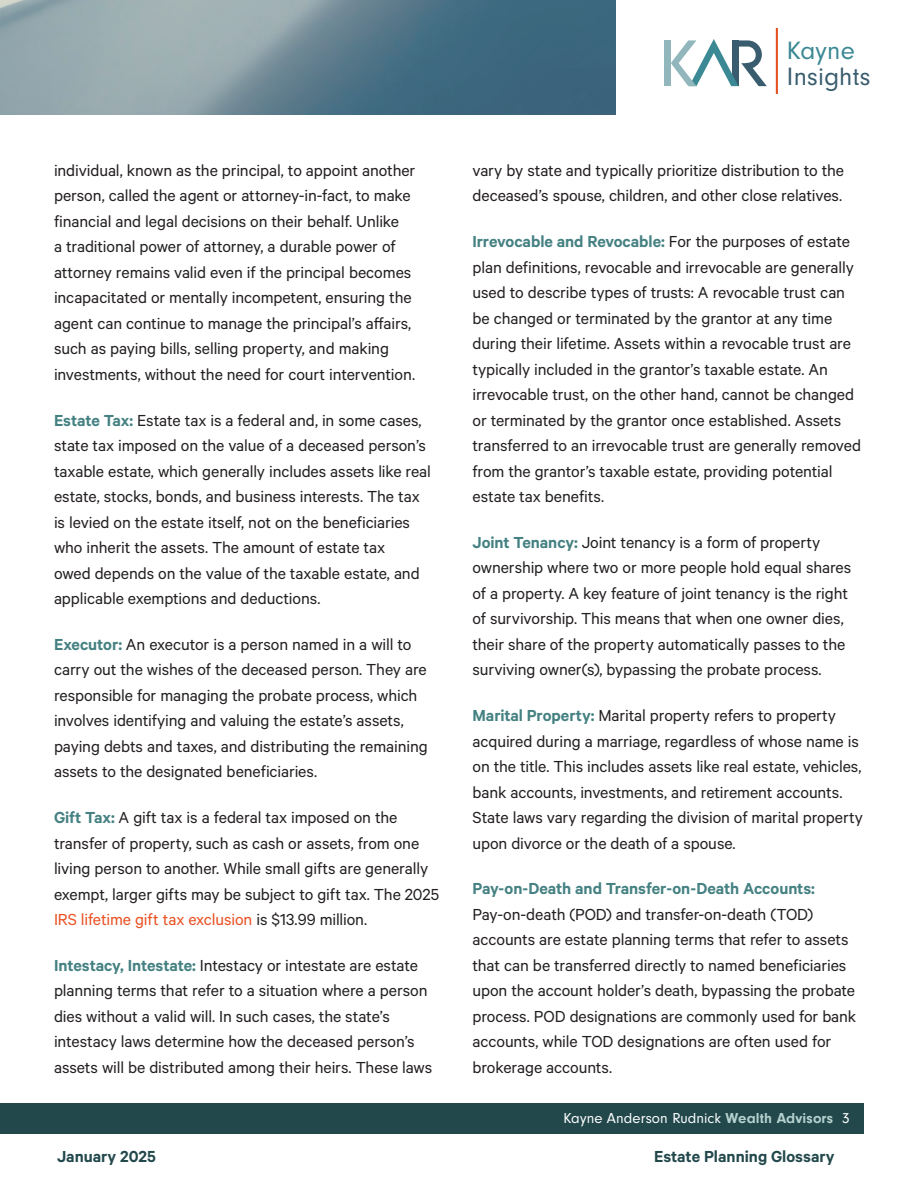
<style>
.page{position:relative;width:918px;height:1188px;background:#fff}
.page>*{position:absolute;margin:0;border:0;box-sizing:border-box;transform-origin:0 0}
.t1{font:26.1px "Neuzeit Gro";letter-spacing:.01em;color:#395d6e}
.t2{font:26.1px "Neuzeit Gro";letter-spacing:.01em;color:#3b8994}
.t3{font:18px/25.5px "Calibre";letter-spacing:-.005em;color:#231f20}
.t4{font:600 18px "Calibre";color:#22484b}
.t5{font:15px "Neuzeit Gro";letter-spacing:.005em;color:#fff}
.s1{font-weight:600;color:#458182}
.s2{color:#e95022}
.s3{font-weight:700;color:#b4d1ce}
</style>
<div class="page">
<div style="left:664px;top:40px;width:7px;height:46px;background:#91b6bc"></div>
<svg style="left:671px;top:39px;width:96px;height:47px"></svg>
<hr style="left:776px;top:28px;width:2px;height:66px;background:#e45121">
<div style="left:0;top:1103px;width:864px;height:31px;background:#22484b"></div>
<img style="left:0;top:0;width:616px;height:114px">
<p class="t3" style="left:54px;top:157px;width:363px">individual, known as the principal, to appoint another person, called the agent or attorney-in-fact, to make financial and legal decisions on their behalf. Unlike<br>a traditional power of attorney, a durable power of attorney remains valid even if the principal becomes incapacitated or mentally incompetent, ensuring the agent can continue to manage the principal’s affairs, such as paying bills, selling property, and making investments, without the need for court intervention.</p>
<p class="t3" style="left:54px;top:407px;width:379px"><span class="s1">Estate Tax:</span> Estate tax is a federal and, in some cases, state tax imposed on the value of a deceased person’s taxable estate, which generally includes assets like real estate, stocks, bonds, and business interests. The tax is levied on the estate itself, not on the beneficiaries who inherit the assets. The amount of estate tax<br>owed depends on the value of the taxable estate, and applicable exemptions and deductions.</p>
<p class="t3" style="left:54px;top:631px;width:375px"><span class="s1">Executor:</span> An executor is a person named in a will to carry out the wishes of the deceased person. They are responsible for managing the probate process, which involves identifying and valuing the estate’s assets, paying debts and taxes, and distributing the remaining assets to the designated beneficiaries.</p>
<p class="t3" style="left:54px;top:804px;width:387px"><span class="s1">Gift Tax:</span> A gift tax is a federal tax imposed on the transfer of property, such as cash or assets, from one living person to another. While small gifts are generally exempt, larger gifts may be subject to gift tax. The 2025<br><span class="s2">IRS lifetime gift tax exclusion</span> is $13.99 million.</p>
<p class="t3" style="left:54px;top:952px;width:380px"><span class="s1">Intestacy, Intestate:</span> Intestacy or intestate are estate planning terms that refer to a situation where a person dies without a valid will. In such cases, the state’s intestacy laws determine how the deceased person’s assets will be distributed among their heirs. These laws</p>
<h1 class="t2" style="left:787px;top:36px;width:69px">Kayne</h1>
<h1 class="t1" style="left:787px;top:62px;width:85px">Insights</h1>
<p class="t3" style="left:472px;top:157px;width:373px">vary by state and typically prioritize distribution to the deceased’s spouse, children, and other close relatives.</p>
<p class="t3" style="left:472px;top:228px;width:390px"><span class="s1">Irrevocable and Revocable:</span> For the purposes of estate plan definitions, revocable and irrevocable are generally used to describe types of trusts: A revocable trust can be changed or terminated by the grantor at any time during their lifetime. Assets within a revocable trust are typically included in the grantor’s taxable estate. An irrevocable trust, on the other hand, cannot be changed or terminated by the grantor once established. Assets transferred to an irrevocable trust are generally removed from the grantor’s taxable estate, providing potential estate tax benefits.</p>
<p class="t3" style="left:472px;top:529px;width:380px"><span class="s1">Joint Tenancy:</span> Joint tenancy is a form of property ownership where two or more people hold equal shares of a property. A key feature of joint tenancy is the right of survivorship. This means that when one owner dies, their share of the property automatically passes to the surviving owner(s), bypassing the probate process.</p>
<p class="t3" style="left:472px;top:702px;width:392px"><span class="s1">Marital Property:</span> Marital property refers to property acquired during a marriage, regardless of whose name is on the title. This includes assets like real estate, vehicles, bank accounts, investments, and retirement accounts.<br>State laws vary regarding the division of marital property upon divorce or the death of a spouse.</p>
<p class="t3" style="left:472px;top:875px;width:385px"><span class="s1">Pay-on-Death and Transfer-on-Death Accounts:<br></span>Pay-on-death (POD) and transfer-on-death (TOD) accounts are estate planning terms that refer to assets that can be transferred directly to named beneficiaries upon the account holder’s death, bypassing the probate process. POD designations are commonly used for bank accounts, while TOD designations are often used for brokerage accounts.</p>
<p class="t5" style="left:564px;top:1110px;width:288px">Kayne Anderson Rudnick <span class="s3">Wealth Advisors</span> 3</p>
<p class="t4" style="left:57px;top:1145px;width:100px">January 2025</p>
<p class="t4" style="left:654px;top:1145px;width:182px">Estate Planning Glossary</p>
</div>
